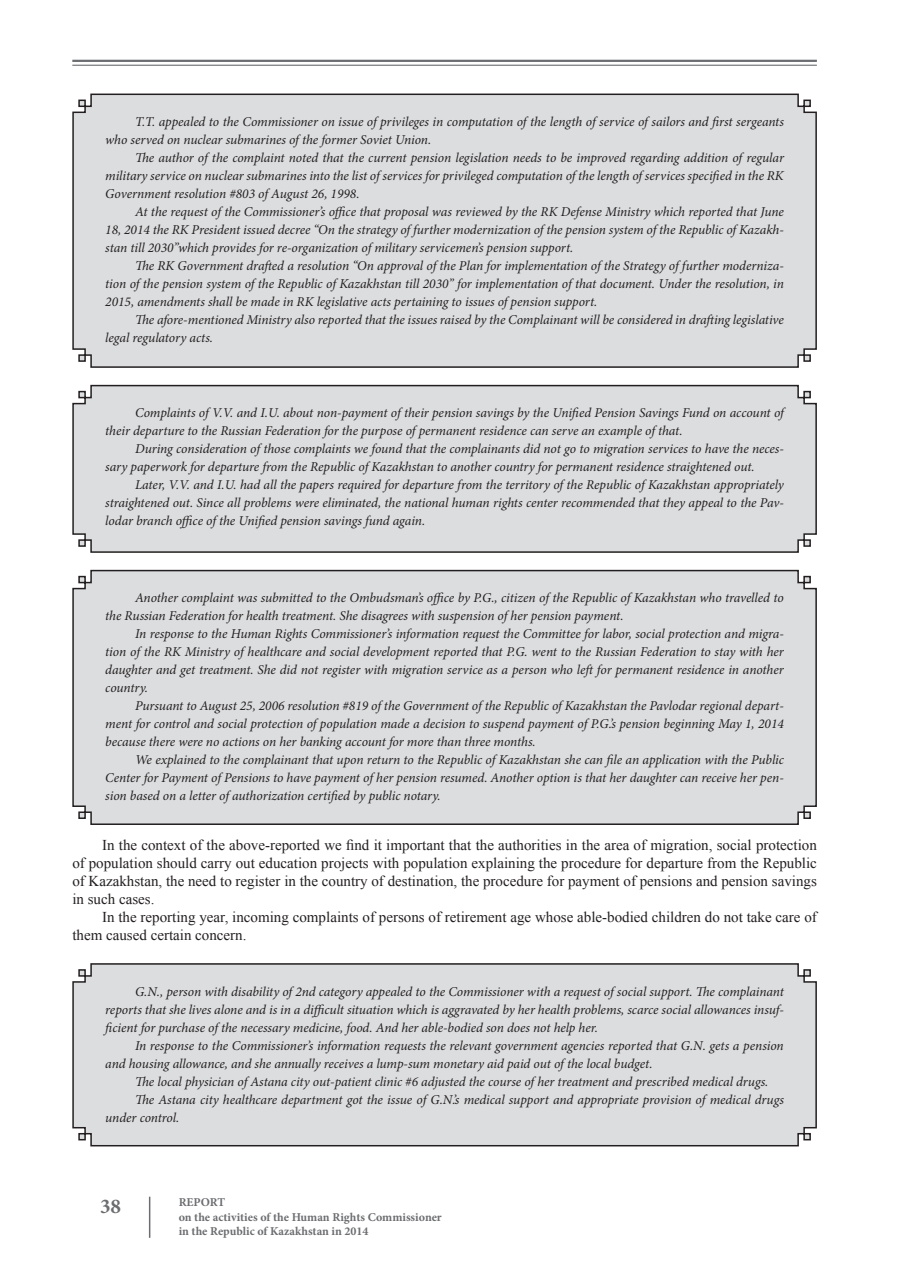
<style>
.page{position:relative;width:902px;height:1280px;background:#fff}
.page>*{position:absolute;margin:0;border:0;box-sizing:border-box;transform-origin:0 0}
.t1{font:700 21px "Minion Pro";color:#6c6d70}
.t2{font:15px/18px "Times New Roman";color:#231f20;text-align:justify}
.t3{font:italic 13.5px/18px "Minion Pro";letter-spacing:-.01em;color:#231f20;text-align:justify}
.t4{font:700 12px/14.4px "Minion Pro";color:#6c6d70}
</style>
<div class="page">
<hr style="left:72px;top:60px;width:744px;height:2px;background:#6c6d70">
<hr style="left:72px;top:65px;width:744px;height:1px;background:#6c6d70">
<hr style="left:149px;top:1197px;width:1px;height:41px;background:#6c6d70">
<div style="left:72px;top:93px;width:745px;height:275px;background:#dcdddf"></div>
<div style="left:72px;top:384px;width:745px;height:169px;background:#dcdddf"></div>
<div style="left:72px;top:963px;width:745px;height:184px;background:#dcdddf"></div>
<div style="left:72px;top:569px;width:745px;height:256px;background:#dcdddf"></div>
<p class="t3" style="left:105px;top:113px;width:680px;text-indent:30px">T.T. appealed to the Commissioner on issue of privileges in computation of the length of service of sailors and first sergeants who served on nuclear submarines of the former Soviet Union.</p>
<p class="t3" style="left:105px;top:149px;width:680px;text-indent:30px">The author of the complaint noted that the current pension legislation needs to be improved regarding addition of regular military service on nuclear submarines into the list of services for privileged computation of the length of services specified in the RK Government resolution #803 of August 26, 1998.</p>
<p class="t3" style="left:105px;top:203px;width:680px;text-indent:30px">At the request of the Commissioner’s office that proposal was reviewed by the RK Defense Ministry which reported that June 18, 2014 the RK President issued decree “On the strategy of further modernization of the pension system of the Republic of Kazakh&shy;stan till 2030”which provides for re-organization of military servicemen’s pension support.</p>
<p class="t3" style="left:105px;top:257px;width:680px;text-indent:30px">The RK Government drafted a resolution “On approval of the Plan for implementation of the Strategy of further moderniza&shy;tion of the pension system of the Republic of Kazakhstan till 2030” for implementation of that document. Under the resolution, in 2015, amendments shall be made in RK legislative acts pertaining to issues of pension support.</p>
<p class="t3" style="left:105px;top:311px;width:680px;text-indent:30px">The afore-mentioned Ministry also reported that the issues raised by the Complainant will be considered in drafting legislative legal regulatory acts.</p>
<p class="t3" style="left:105px;top:404px;width:680px;text-indent:30px">Complaints of V.V. and I.U. about non-payment of their pension savings by the Unified Pension Savings Fund on account of their departure to the Russian Federation for the purpose of permanent residence can serve an example of that.</p>
<p class="t3" style="left:105px;top:440px;width:680px;text-indent:30px">During consideration of those complaints we found that the complainants did not go to migration services to have the neces&shy;sary paperwork for departure from the Republic of Kazakhstan to another country for permanent residence straightened out.</p>
<p class="t3" style="left:105px;top:476px;width:680px;text-indent:30px">Later, V.V. and I.U. had all the papers required for departure from the territory of the Republic of Kazakhstan appropriately straightened out. Since all problems were eliminated, the national human rights center recommended that they appeal to the Pav&shy;lodar branch office of the Unified pension savings fund again.</p>
<p class="t3" style="left:105px;top:589px;width:680px;text-indent:30px">Another complaint was submitted to the Ombudsman’s office by P.G., citizen of the Republic of Kazakhstan who travelled to the Russian Federation for health treatment. She disagrees with suspension of her pension payment.</p>
<p class="t3" style="left:105px;top:625px;width:680px;text-indent:30px">In response to the Human Rights Commissioner’s information request the Committee for labor, social protection and migra&shy;tion of the RK Ministry of healthcare and social development reported that P.G. went to the Russian Federation to stay with her daughter and get treatment. She did not register with migration service as a person who left for permanent residence in another country.</p>
<p class="t3" style="left:105px;top:697px;width:680px;text-indent:30px">Pursuant to August 25, 2006 resolution #819 of the Government of the Republic of Kazakhstan the Pavlodar regional depart&shy;ment for control and social protection of population made a decision to suspend payment of P.G.’s pension beginning May 1, 2014 because there were no actions on her banking account for more than three months.</p>
<p class="t3" style="left:105px;top:751px;width:680px;text-indent:30px">We explained to the complainant that upon return to the Republic of Kazakhstan she can file an application with the Public Center for Payment of Pensions to have payment of her pension resumed. Another option is that her daughter can receive her pen&shy;sion based on a letter of authorization certified by public notary.</p>
<p class="t2" style="left:72px;top:836px;width:746px;text-indent:30px">In the context of the above-reported we find it important that the authorities in the area of migration, social protection of population should carry out education projects with population explaining the procedure for departure from the Republic of Kazakhstan, the need to register in the country of destination, the procedure for payment of pensions and pension savings in such cases.</p>
<p class="t2" style="left:72px;top:908px;width:746px;text-indent:30px">In the reporting year, incoming complaints of persons of retirement age whose able-bodied children do not take care of them caused certain concern.</p>
<p class="t3" style="left:105px;top:982px;width:680px;text-indent:30px">G.N., person with disability of 2nd category appealed to the Commissioner with a request of social support. The complainant reports that she lives alone and is in a difficult situation which is aggravated by her health problems, scarce social allowances insuf&shy;ficient for purchase of the necessary medicine, food. And her able-bodied son does not help her.</p>
<p class="t3" style="left:105px;top:1036px;width:680px;text-indent:30px">In response to the Commissioner’s information requests the relevant government agencies reported that G.N. gets a pension and housing allowance, and she annually receives a lump-sum monetary aid paid out of the local budget.</p>
<p class="t3" style="left:135px;top:1072px;width:635px">The local physician of Astana city out-patient clinic #6 adjusted the course of her treatment and prescribed medical drugs.</p>
<p class="t3" style="left:135px;top:1090px;width:650px">The Astana city healthcare department got the issue of G.N.’s medical support and appropriate provision of medical drugs</p>
<p class="t3" style="left:105px;top:1108px;width:75px">under control.</p>
<h1 class="t1" style="left:100px;top:1191px;width:22px">38</h1>
<p class="t4" style="left:179px;top:1195px;width:264px">REPORT<br>on the activities of the Human Rights Commissioner in the Republic of Kazakhstan in 2014</p>
</div>
